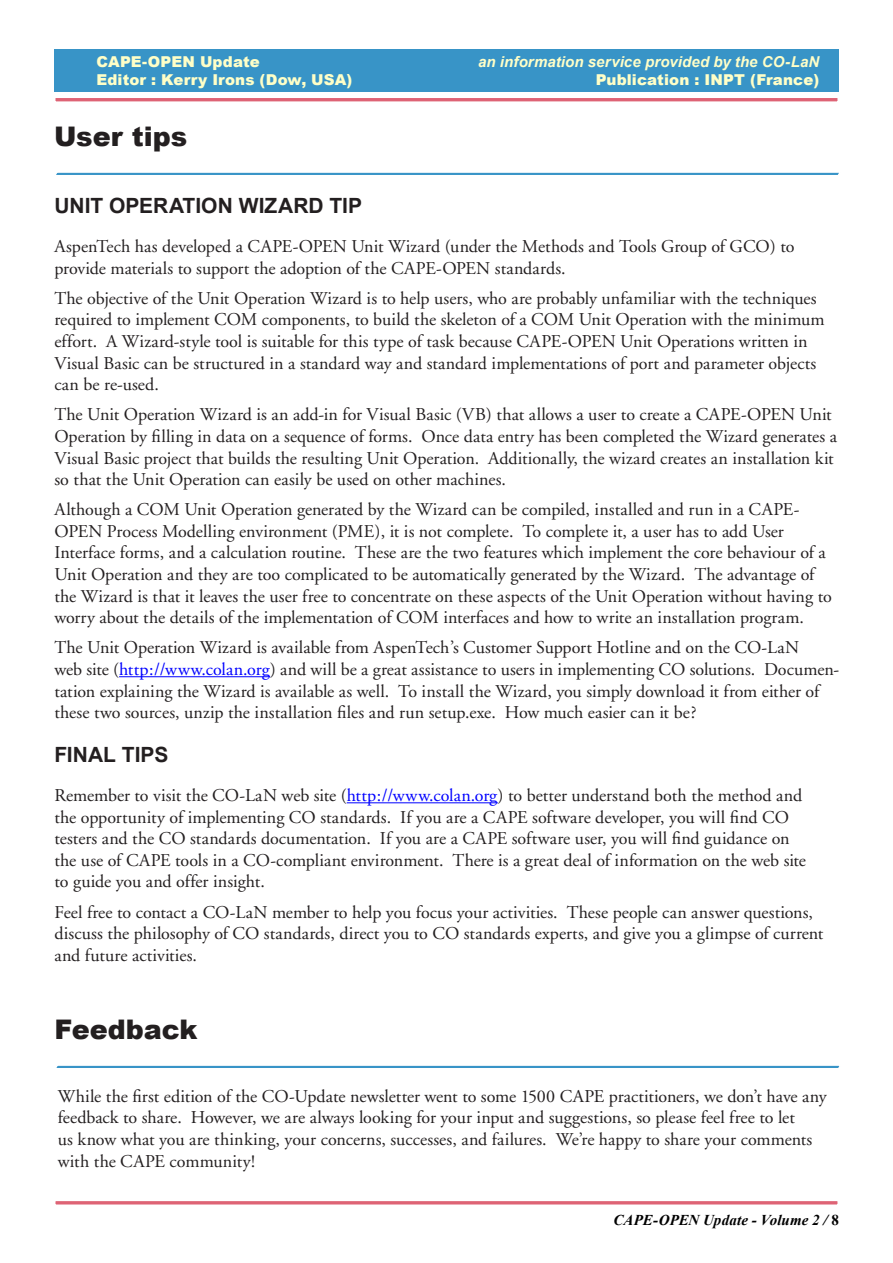
<style>
.page{position:relative;width:893px;height:1263px;background:#fff}
.page>*{position:absolute;margin:0;border:0;box-sizing:border-box;transform-origin:0 0}
.t1{font:900 27px "Arial";color:#231f20}
.t2{font:700 21px "Arial";color:#231f20}
.t3{font:18px/21.6px "Adobe Garamond";color:#231f20}
.t4{font:900 15px "Arial";letter-spacing:.01em;color:#ffffc7}
.t5{font:italic 700 15px "Arial";letter-spacing:.01em;color:#ffffc7}
.t6{font:italic 700 15px "Times New Roman";letter-spacing:.005em;color:#000}
.s1{color:#00f}
.s2{font-style:normal}
</style>
<div class="page">
<div style="left:54px;top:49px;width:785px;height:42px;background:#3894c7"></div>
<div style="left:54px;top:97px;width:785px;height:6px;border:2px solid #fff"></div>
<div style="left:55px;top:1200px;width:783px;height:5px;background:#de6375"></div>
<div style="left:54px;top:1199px;width:785px;height:7px;border:2px solid #fff"></div>
<hr style="left:119px;top:676px;width:151px;height:1px;background:#00f">
<hr style="left:347px;top:802px;width:151px;height:1px;background:#00f">
<svg style="left:56px;top:172px;width:783px;height:3px;background:#70b2d6"></svg>
<svg style="left:56px;top:1065px;width:784px;height:3px;background:#71b2d7"></svg>
<p class="t4" style="left:97px;top:50px;width:165px">CAPE-OPEN Update</p>
<p class="t5" style="left:478px;top:51px;width:343px">an information service provided by the CO-LaN</p>
<p class="t4" style="left:97px;top:68px;width:257px">Editor : Kerry Irons (Dow, USA)</p>
<p class="t4" style="left:596px;top:68px;width:225px">Publication : INPT (France)</p>
<p class="t1" style="left:54px;top:116px;width:135px">User tips</p>
<p class="t2" style="left:54px;top:191px;width:309px">UNIT OPERATION WIZARD TIP</p>
<p class="t3" style="left:54px;top:235px;width:742px">AspenTech has developed a CAPE-OPEN Unit Wizard (under the Methods and Tools Group of GCO) to provide materials to support the adoption of the CAPE-OPEN standards.</p>
<p class="t3" style="left:54px;top:287px;width:772px">The objective of the Unit Operation Wizard is to help users, who are probably unfamiliar with the techniques required to implement COM components, to build the skeleton of a COM Unit Operation with the minimum effort. A Wizard-style tool is suitable for this type of task because CAPE-OPEN Unit Operations written in Visual Basic can be structured in a standard way and standard implementations of port and parameter objects can be re-used.</p>
<p class="t3" style="left:54px;top:403px;width:784px">The Unit Operation Wizard is an add-in for Visual Basic (VB) that allows a user to create a CAPE-OPEN Unit Operation by filling in data on a sequence of forms. Once data entry has been completed the Wizard generates a Visual Basic project that builds the resulting Unit Operation. Additionally, the wizard creates an installation kit so that the Unit Operation can easily be used on other machines.</p>
<p class="t3" style="left:54px;top:498px;width:779px">Although a COM Unit Operation generated by the Wizard can be compiled, installed and run in a CAPE-OPEN Process Modelling environment (PME), it is not complete. To complete it, a user has to add User Interface forms, and a calculation routine. These are the two features which implement the core behaviour of a Unit Operation and they are too complicated to be automatically generated by the Wizard. The advantage of the Wizard is that it leaves the user free to concentrate on these aspects of the Unit Operation without having to worry about the details of the implementation of COM interfaces and how to write an installation program.</p>
<p class="t3" style="left:54px;top:636px;width:786px">The Unit Operation Wizard is available from AspenTech’s Customer Support Hotline and on the CO-LaN<br>web site (<span class="s1">http://www.colan.org</span>) and will be a great assistance to users in implementing CO solutions. Documen&shy;tation explaining the Wizard is available as well. To install the Wizard, you simply download it from either of these two sources, unzip the installation files and run setup.exe. How much easier can it be?</p>
<p class="t2" style="left:54px;top:740px;width:115px">FINAL TIPS</p>
<p class="t3" style="left:54px;top:784px;width:753px">Remember to visit the CO-LaN web site (<span class="s1">http://www.colan.org</span>) to better understand both the method and the opportunity of implementing CO standards. If you are a CAPE software developer, you will find CO testers and the CO standards documentation. If you are a CAPE software user, you will find guidance on the use of CAPE tools in a CO-compliant environment. There is a great deal of information on the web site to guide you and offer insight.</p>
<p class="t3" style="left:54px;top:900px;width:770px">Feel free to contact a CO-LaN member to help you focus your activities. These people can answer questions, discuss the philosophy of CO standards, direct you to CO standards experts, and give you a glimpse of current and future activities.</p>
<p class="t1" style="left:54px;top:1009px;width:145px">Feedback</p>
<p class="t3" style="left:58px;top:1085px;width:770px">While the first edition of the CO-Update newsletter went to some 1500 CAPE practitioners, we don’t have any feedback to share. However, we are always looking for your input and suggestions, so please feel free to let<br>us know what you are thinking, your concerns, successes, and failures. We’re happy to share your comments with the CAPE community!</p>
<p class="t6" style="left:614px;top:1209px;width:227px">CAPE-OPEN Update - Volume 2 / <span class="s2">8</span></p>
</div>
